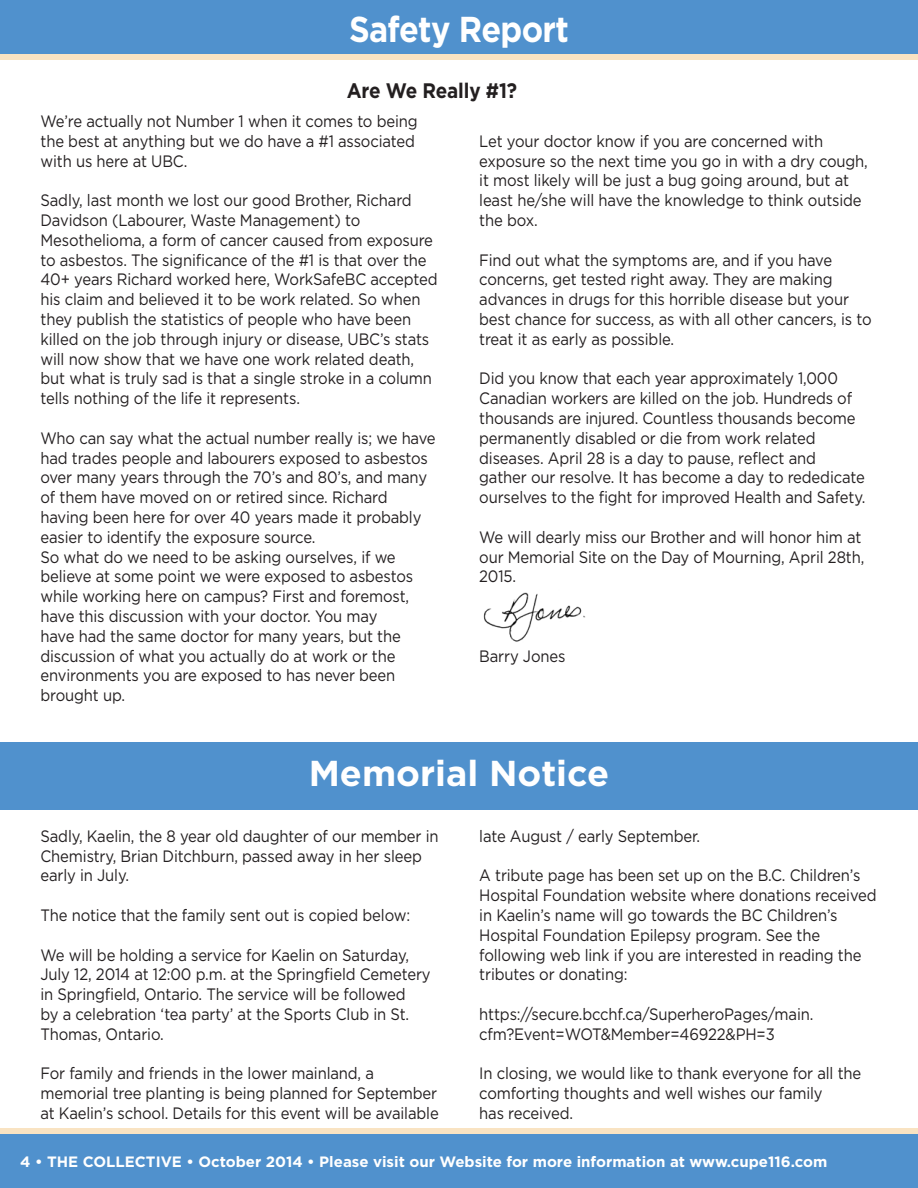
<style>
.page{position:relative;width:918px;height:1188px;background:#fff}
.page>*{position:absolute;margin:0;border:0;box-sizing:border-box;transform-origin:0 0}
.t1{font:700 36px "Gotham";letter-spacing:-.01em;color:#fff}
.t2{font:700 36px "Gotham";letter-spacing:-.01em;color:#fff;scale:.9 1}
.t3{font:700 21px "Gotham";letter-spacing:-.01em;color:#231f20;scale:.9 1}
.t4{font:16.5px/19.8px "Gotham";letter-spacing:-.01em;color:#231f20;scale:.9 1}
.t5{font:700 15px "Gotham";color:#fff}
</style>
<div class="page">
<div style="left:0;top:0;width:918px;height:54px;background:#5091cd"></div>
<div style="left:0;top:54px;width:918px;height:5px;background:#f9e3c2"></div>
<div style="left:0;top:1134px;width:918px;height:54px;background:#5091cd"></div>
<div style="left:0;top:1129px;width:918px;height:5px;background:#f9e3c2"></div>
<div style="left:0;top:742px;width:918px;height:68px;background:#5091cd"></div>
<img style="left:483px;top:592px;width:102px;height:50px">
<h1 class="t2" style="left:349px;top:6px;width:246px">Safety Report</h1>
<p class="t3" style="left:347px;top:76px;width:191px">Are We Really #1?</p>
<p class="t4" style="left:40px;top:111px;width:421px">We’re actually not Number 1 when it comes to being the best at anything but we do have a #1 associated with us here at UBC.</p>
<p class="t4" style="left:40px;top:190px;width:443px">Sadly, last month we lost our good Brother, Richard Davidson (Labourer, Waste Management) to Mesothelioma, a form of cancer caused from exposure to asbestos. The significance of the #1 is that over the 40+ years Richard worked here, WorkSafeBC accepted his claim and believed it to be work related. So when they publish the statistics of people who have been killed on the job through injury or disease, UBC’s stats will now show that we have one work related death, but what is truly sad is that a single stroke in a column tells nothing of the life it represents.</p>
<p class="t4" style="left:40px;top:428px;width:441px">Who can say what the actual number really is; we have had trades people and labourers exposed to asbestos over many years through the 70’s and 80’s, and many of them have moved on or retired since. Richard having been here for over 40 years made it probably easier to identify the exposure source.<br>So what do we need to be asking ourselves, if we believe at some point we were exposed to asbestos while working here on campus? First and foremost, have this discussion with your doctor. You may<br>have had the same doctor for many years, but the discussion of what you actually do at work or the environments you are exposed to has never been brought up.</p>
<p class="t4" style="left:479px;top:131px;width:433px">Let your doctor know if you are concerned with exposure so the next time you go in with a dry cough, it most likely will be just a bug going around, but at least he/she will have the knowledge to think outside the box.</p>
<p class="t4" style="left:479px;top:249px;width:437px">Find out what the symptoms are, and if you have concerns, get tested right away. They are making advances in drugs for this horrible disease but your best chance for success, as with all other cancers, is to treat it as early as possible.</p>
<p class="t4" style="left:479px;top:368px;width:431px">Did you know that each year approximately 1,000<br>Canadian workers are killed on the job. Hundreds of thousands are injured. Countless thousands become permanently disabled or die from work related diseases. April 28 is a day to pause, reflect and gather our resolve. It has become a day to rededicate ourselves to the fight for improved Health and Safety.</p>
<p class="t4" style="left:479px;top:527px;width:429px">We will dearly miss our Brother and will honor him at our Memorial Site on the Day of Mourning, April 28th,<br>2015.</p>
<p class="t4" style="left:479px;top:645px;width:97px">Barry Jones</p>
<h1 class="t1" style="left:309px;top:750px;width:302px">Memorial Notice</h1>
<p class="t4" style="left:479px;top:826px;width:247px">late August / early September.</p>
<p class="t4" style="left:479px;top:865px;width:443px">A tribute page has been set up on the B.C. Children’s Hospital Foundation website where donations received in Kaelin’s name will go towards the BC Children’s Hospital Foundation Epilepsy program. See the following web link if you are interested in reading the tributes or donating:</p>
<p class="t4" style="left:479px;top:1004px;width:373px">https://secure.bcchf.ca/SuperheroPages/main. cfm?Event=WOT&amp;Member=46922&amp;PH=3</p>
<p class="t4" style="left:479px;top:1063px;width:426px">In closing, we would like to thank everyone for all the comforting thoughts and well wishes our family<br>has received.</p>
<p class="t5" style="left:20px;top:1152px;width:809px">4 • THE COLLECTIVE • October 2014 • Please visit our Website for more information at www.cupe116.com</p>
<p class="t4" style="left:40px;top:826px;width:444px">Sadly, Kaelin, the 8 year old daughter of our member in<br>Chemistry, Brian Ditchburn, passed away in her sleep early in July.</p>
<p class="t4" style="left:40px;top:905px;width:412px">The notice that the family sent out is copied below:</p>
<p class="t4" style="left:40px;top:944px;width:435px">We will be holding a service for Kaelin on Saturday, July 12, 2014 at 12:00 p.m. at the Springfield Cemetery in Springfield, Ontario. The service will be followed<br>by a celebration ‘tea party’ at the Sports Club in St.<br>Thomas, Ontario.</p>
<p class="t4" style="left:40px;top:1063px;width:444px">For family and friends in the lower mainland, a memorial tree planting is being planned for September at Kaelin’s school. Details for this event will be available</p>
</div>
